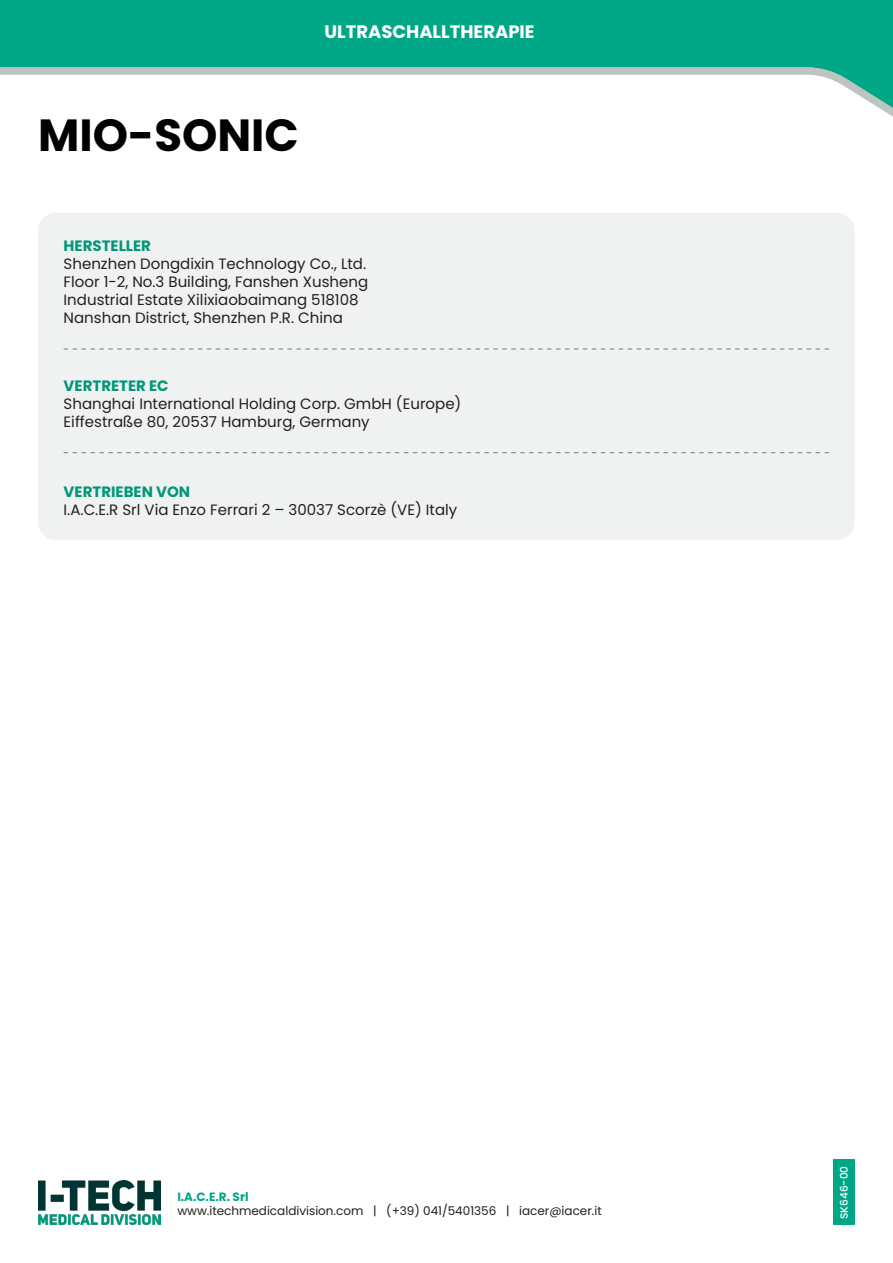
<style>
.page{position:relative;width:893px;height:1263px;background:#fff}
.page>*{position:absolute;margin:0;border:0;box-sizing:border-box;transform-origin:0 0}
.t1{font:700 45px "Poppins";color:#000001}
.t2{font:700 18px "Poppins";color:#fff}
.t3{font:15px "Poppins";color:#231f20}
.t4{font:700 15px "Poppins";color:#009778}
.t5{font:12px "Poppins";color:#231f20}
.t6{font:700 12px "Poppins";color:#00a786}
.t7{font:500 10.5px "Poppins";color:#fff}
</style>
<div class="page">
<div style="left:38px;top:213px;width:817px;height:327px;background:#f0f2f2;border-radius:18px"></div>
<div style="left:0;top:0;width:893px;height:64px;background:#00a786"></div>
<svg style="left:0;top:64px;width:893px;height:53px"></svg>
<svg style="left:64px;top:348px;width:765px;height:2px"></svg>
<svg style="left:64px;top:452px;width:765px;height:1px"></svg>
<img style="left:38px;top:1180px;width:123px;height:45px">
<div style="left:833px;top:1160px;width:22px;height:65px;background:#00a786"></div>
<p class="t2" style="left:324px;top:21px;width:212px">ULTRASCHALLTHERAPIE</p>
<p class="t1" style="left:38px;top:109px;width:262px">MIO-SONIC</p>
<p class="t4" style="left:64px;top:237px;width:89px">HERSTELLER</p>
<p class="t3" style="left:64px;top:255px;width:304px">Shenzhen Dongdixin Technology Co., Ltd.</p>
<p class="t3" style="left:64px;top:273px;width:306px">Floor 1-2, No.3 Building, Fanshen Xusheng</p>
<p class="t3" style="left:64px;top:291px;width:297px">Industrial Estate Xilixiaobaimang 518108</p>
<p class="t3" style="left:64px;top:309px;width:281px">Nanshan District, Shenzhen P.R. China</p>
<p class="t4" style="left:64px;top:377px;width:107px">VERTRETER EC</p>
<p class="t3" style="left:64px;top:395px;width:399px">Shanghai International Holding Corp. GmbH (Europe)</p>
<p class="t3" style="left:64px;top:413px;width:308px">Eiffestraße 80, 20537 Hamburg, Germany</p>
<p class="t4" style="left:64px;top:483px;width:128px">VERTRIEBEN VON</p>
<p class="t3" style="left:64px;top:501px;width:395px">I.A.C.E.R Srl Via Enzo Ferrari 2 – 30037 Scorzè (VE) Italy</p>
<p class="t6" style="left:177px;top:1189px;width:73px">I.A.C.E.R. Srl</p>
<p class="t5" style="left:177px;top:1204px;width:426px">www.itechmedicaldivision.com | (+39) 041/5401356 | iacer@iacer.it</p>
<p class="t7" style="left:838px;top:1219px;width:54px;rotate:-90deg">SK646-00</p>
</div>
